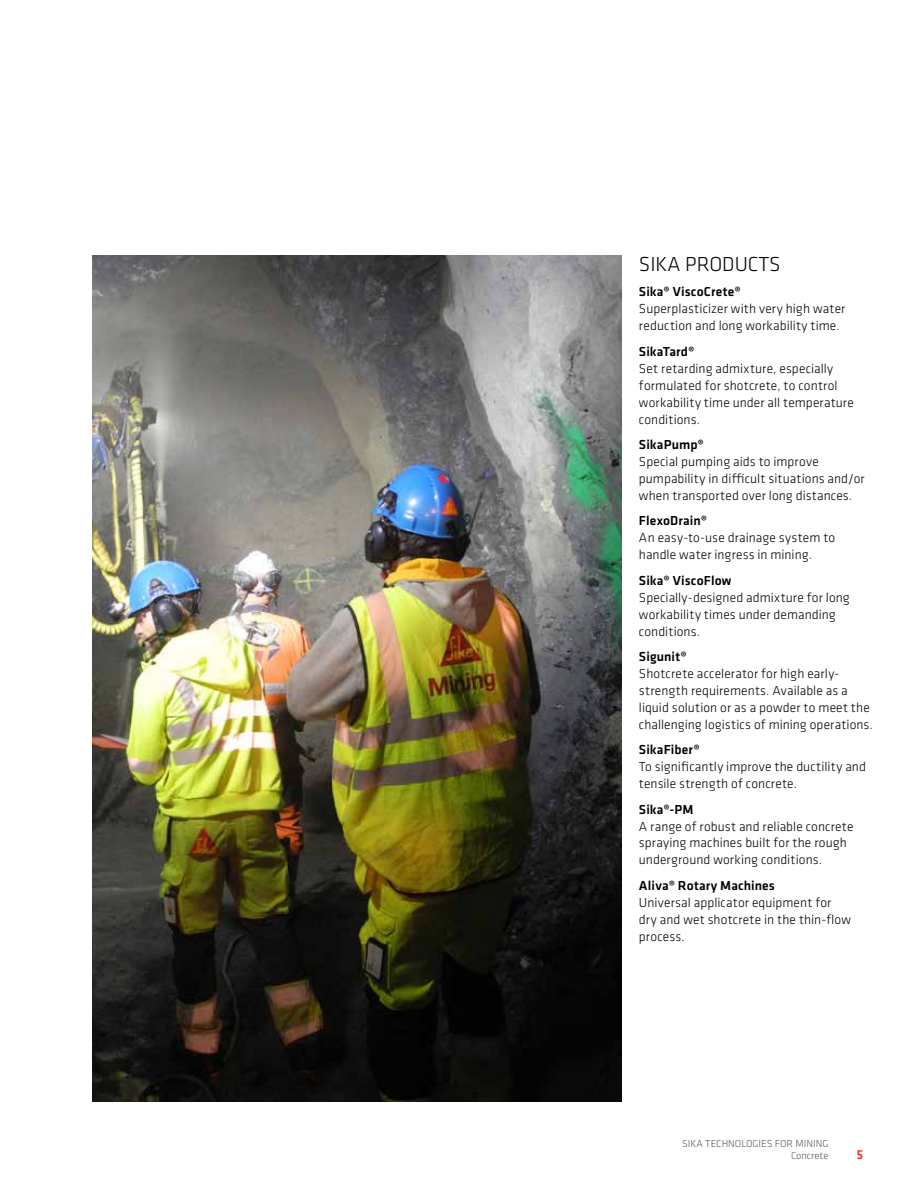
<style>
.page{position:relative;width:918px;height:1188px;background:#fff}
.page>*{position:absolute;margin:0;border:0;box-sizing:border-box;transform-origin:0 0}
.t1{font:300 21px "Klavika";color:#000}
.t2{font:300 13.5px/17px "Klavika";letter-spacing:.005em;color:#000}
.t3{font:500 13.5px "Klavika";letter-spacing:.01em;color:#000}
.t4{font:500 13.5px "Klavika";color:#ee3524}
.t5{font:300 10.5px/12.6px "Klavika";color:#58595b;text-align:right}
</style>
<div class="page">
<img style="left:92px;top:256px;width:530px;height:846px">
<h1 class="t1" style="left:639px;top:251px;width:143px">SIKA PRODUCTS</h1>
<p class="t3" style="left:639px;top:283px;width:103px">Sika® ViscoCrete®</p>
<p class="t2" style="left:639px;top:300px;width:208px">Superplasticizer with very high water reduction and long workability time.</p>
<p class="t3" style="left:639px;top:342px;width:57px">SikaTard®</p>
<p class="t2" style="left:639px;top:360px;width:216px">Set retarding admixture, especially formulated for shotcrete, to control workability time under all temperature conditions.</p>
<p class="t3" style="left:639px;top:435px;width:67px">SikaPump®</p>
<p class="t2" style="left:639px;top:453px;width:227px">Special pumping aids to improve pumpability in difficult situations and/or when transported over long distances.</p>
<p class="t3" style="left:639px;top:512px;width:70px">FlexoDrain®</p>
<p class="t2" style="left:639px;top:529px;width:198px">An easy-to-use drainage system to handle water ingress in mining.</p>
<p class="t3" style="left:639px;top:571px;width:94px">Sika® ViscoFlow</p>
<p class="t2" style="left:639px;top:589px;width:212px">Specially-designed admixture for long workability times under demanding conditions.</p>
<p class="t3" style="left:639px;top:647px;width:49px">Sigunit®</p>
<p class="t2" style="left:639px;top:665px;width:235px">Shotcrete accelerator for high early&shy;strength requirements. Available as a liquid solution or as a powder to meet the challenging logistics of mining operations.</p>
<p class="t3" style="left:639px;top:741px;width:62px">SikaFiber®</p>
<p class="t2" style="left:639px;top:758px;width:228px">To significantly improve the ductility and tensile strength of concrete.</p>
<p class="t3" style="left:639px;top:800px;width:56px">Sika®-PM</p>
<p class="t2" style="left:639px;top:817px;width:216px">A range of robust and reliable concrete spraying machines built for the rough underground working conditions.</p>
<p class="t3" style="left:639px;top:876px;width:138px">Aliva® Rotary Machines</p>
<p class="t2" style="left:639px;top:894px;width:214px">Universal applicator equipment for dry and wet shotcrete in the thin-flow process.</p>
<p class="t5" style="left:682px;top:1137px;width:148px">SIKA TECHNOLOGIES FOR MINING<br>Concrete</p>
<p class="t4" style="left:856px;top:1146px;width:8px">5</p>
</div>
